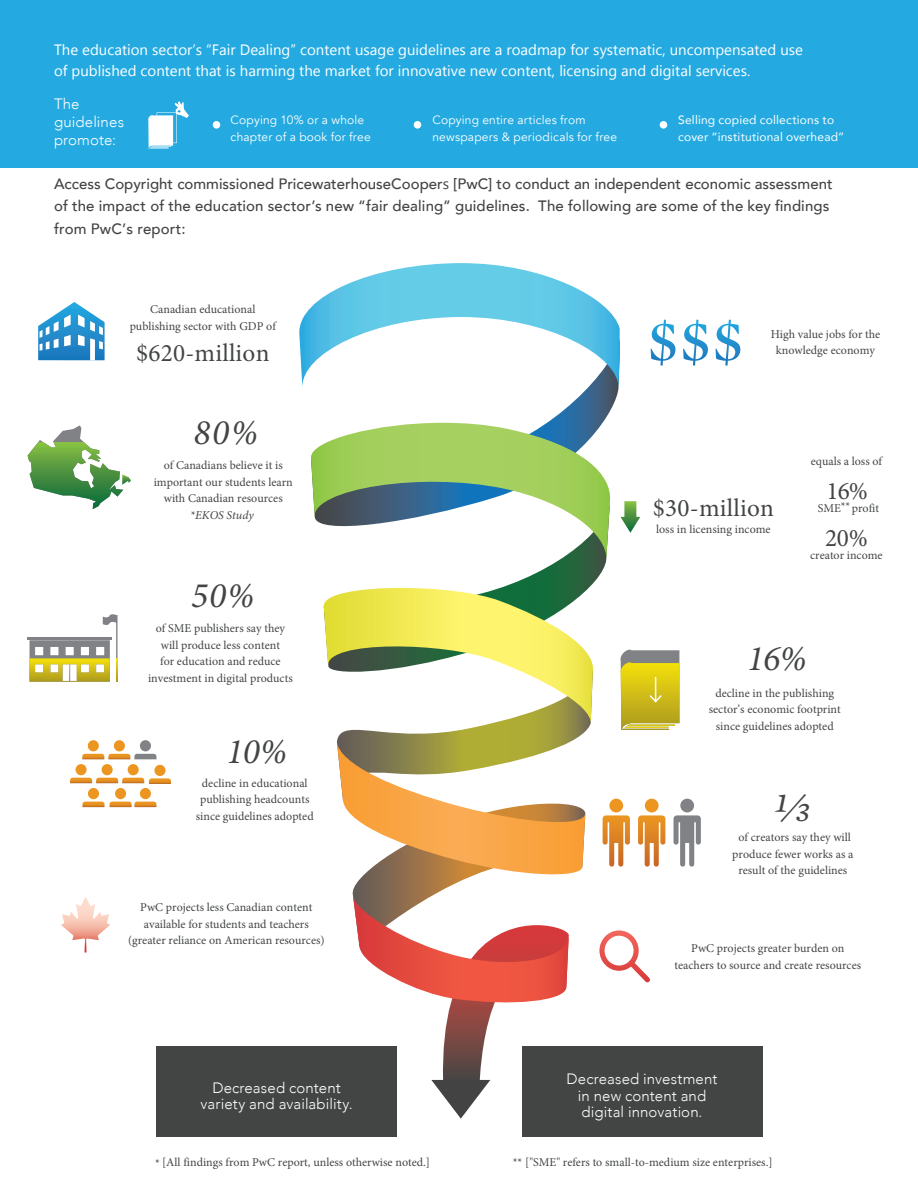
<style>
.page{position:relative;width:918px;height:1188px;background:#fff}
.page>*{position:absolute;margin:0;border:0;box-sizing:border-box;transform-origin:0 0}
.Number_1{font:italic 36px "Minion Pro";letter-spacing:.005em;color:#434545}
.Number_1-2{font:italic 36px "Mercury Numeric G1";color:#434545}
.Content{font:25.2px "Minion Pro";letter-spacing:.01em;color:#434545}
.Content_Black{font:500 15px/22.5px "Avenir";color:#434343}
.Content_Black-2{font:15px/20.9px "Segoe UI";color:#fff}
.Content_Black-3{font:300 15px/16.5px "Avenir";letter-spacing:.01em;color:#fff;text-align:center}
.Content_Black-4{font:12px/16.5px "Minion Pro";color:#434545;text-align:center}
.Content_Black-5{font:12px/16.5px "Avenir";letter-spacing:.015em;color:#fff}
.Content_Black-6{font:12px/16.5px "Avenir";letter-spacing:.015em;color:#fff}
.Number_1-3{font:12px "Minion Pro";letter-spacing:-.005em;color:#434545}
.Content_Black-7{font:italic 12px "Minion Pro";color:#434545}
.s1{font-family:"Segoe UI";font-weight:400}
</style>
<div class="page">
<div style="left:0;top:0;width:918px;height:167px;background:#24aae1"></div>
<div style="left:522px;top:1046px;width:240px;height:91px;background:#434545"></div>
<div style="left:156px;top:1046px;width:241px;height:91px;background:#434545"></div>
<svg style="left:148px;top:101px;width:41px;height:48px"></svg>
<svg style="left:38px;top:302px;width:67px;height:58px"></svg>
<svg style="left:651px;top:320px;width:89px;height:46px"></svg>
<svg style="left:28px;top:425px;width:103px;height:84px"></svg>
<svg style="left:674px;top:815px;width:27px;height:52px"></svg>
<div style="left:680px;top:799px;width:14px;height:13px;background:#808285;border-radius:50%"></div>
<svg style="left:603px;top:815px;width:27px;height:52px"></svg>
<svg style="left:609px;top:799px;width:14px;height:13px"></svg>
<svg style="left:638px;top:815px;width:27px;height:52px"></svg>
<svg style="left:645px;top:799px;width:14px;height:13px"></svg>
<hr style="left:28px;top:637px;width:84px;height:2px;background:#808285">
<svg style="left:29px;top:614px;width:89px;height:68px"></svg>
<svg style="left:620px;top:649px;width:59px;height:81px;background:#c7b939"></svg>
<svg style="left:70px;top:740px;width:101px;height:67px"></svg>
<svg style="left:620px;top:501px;width:20px;height:32px"></svg>
<svg style="left:61px;top:897px;width:49px;height:56px"></svg>
<svg style="left:599px;top:930px;width:51px;height:52px"></svg>
<svg style="left:433px;top:388px;width:186px;height:35px"></svg>
<svg style="left:393px;top:560px;width:214px;height:28px"></svg>
<svg style="left:299px;top:263px;width:321px;height:125px"></svg>
<svg style="left:311px;top:423px;width:300px;height:137px"></svg>
<svg style="left:323px;top:588px;width:270px;height:531px"></svg>
<div style="left:660px;top:121px;width:7px;height:8px;background:#fff;border-radius:50%"></div>
<div style="left:414px;top:121px;width:7px;height:8px;background:#fff;border-radius:50%"></div>
<div style="left:213px;top:121px;width:7px;height:8px;background:#fff;border-radius:50%"></div>
<p class="Content_Black-2" style="left:54px;top:38px;width:751px">The education sector’s “Fair Dealing” content usage guidelines are a roadmap for systematic, uncompensated use of published content that is harming the market for innovative new content, licensing and digital services.</p>
<p class="Content_Black-6" style="left:678px;top:111px;width:168px">Selling copied collections to cover “institutional overhead”</p>
<p class="Content_Black-3" style="left:54px;top:95px;width:27px">The</p>
<p class="Content_Black-3" style="left:54px;top:113px;width:72px;line-height:18px;text-align:left">guidelines promote:</p>
<p class="Content_Black-5" style="left:432px;top:112px;width:186px">Copying entire articles from newspapers &amp; periodicals for free</p>
<p class="Content_Black-5" style="left:231px;top:112px;width:142px">Copying 10% or a whole chapter of a book for free</p>
<p class="Content_Black" style="left:54px;top:171px;width:780px">Access Copyright commissioned PricewaterhouseCooper<span class="s1">s</span> [PwC] to conduct an independent economic assessment of the impact of the education sector’s new “fair dealing” guidelines. The following are some of the key findings from PwC’s report:</p>
<p class="Content_Black-4" style="left:130px;top:301px;width:148px">Canadian educational publishing sector with GDP of</p>
<p class="Content" style="left:136px;top:336px;width:135px">$620-million</p>
<p class="Number_1" style="left:194px;top:408px;width:66px">80%</p>
<p class="Content_Black-4" style="left:154px;top:457px;width:141px">of Canadians believe it is important our students learn with Canadian resources</p>
<p class="Content_Black-7" style="left:190px;top:506px;width:65px">*EKOS Study</p>
<p class="Number_1" style="left:191px;top:571px;width:64px">50%</p>
<p class="Content_Black-4" style="left:148px;top:620px;width:146px">of SME publishers say they will produce less content<br>for education and reduce investment in digital products</p>
<p class="Number_1" style="left:226px;top:727px;width:62px">10%</p>
<p class="Content_Black-4" style="left:196px;top:775px;width:119px">decline in educational publishing headcounts since guidelines adopted</p>
<p class="Content_Black-4" style="left:128px;top:899px;width:198px">PwC projects less Canadian content available for students and teachers (greater reliance on American resources)</p>
<p class="Content_Black-4" style="left:771px;top:326px;width:111px">High value jobs for the knowledge economy</p>
<p class="Content" style="left:653px;top:491px;width:123px">$30-million</p>
<p class="Content_Black-4" style="left:656px;top:521px;width:116px">loss in licensing income</p>
<p class="Content_Black-4" style="left:811px;top:453px;width:73px">equals a loss of</p>
<p class="Content" style="left:827px;top:474px;width:43px">16%</p>
<p class="Number_1-3" style="left:818px;top:500px;width:63px">SME profit</p>
<p class="Content_Black-4" style="left:841px;top:498px;width:11px">**</p>
<p class="Content" style="left:825px;top:521px;width:44px">20%</p>
<p class="Number_1-3" style="left:810px;top:548px;width:74px">creator income</p>
<p class="Number_1" style="left:747px;top:634px;width:61px">16%</p>
<p class="Content_Black-4" style="left:709px;top:685px;width:134px">decline in the publishing sector’s economic footprint since guidelines adopted</p>
<p class="Number_1-2" style="left:774px;top:789px;width:39px">L</p>
<p class="Content_Black-4" style="left:732px;top:829px;width:123px">of creators say they will produce fewer works as a result of the guidelines</p>
<p class="Content_Black-4" style="left:675px;top:940px;width:188px">PwC projects greater burden on teachers to source and create resources</p>
<p class="Content_Black-3" style="left:201px;top:1079px;width:154px">Decreased content variety and availability.</p>
<p class="Content_Black-3" style="left:567px;top:1071px;width:152px">Decreased investment in new content and digital innovation.</p>
<p class="Content_Black-4" style="left:513px;top:1154px;width:261px">** ["SME" refers to small-to-medium size enterprises.]</p>
<p class="Content_Black-4" style="left:155px;top:1154px;width:276px">* [All findings from PwC report, unless otherwise noted.]</p>
</div>
